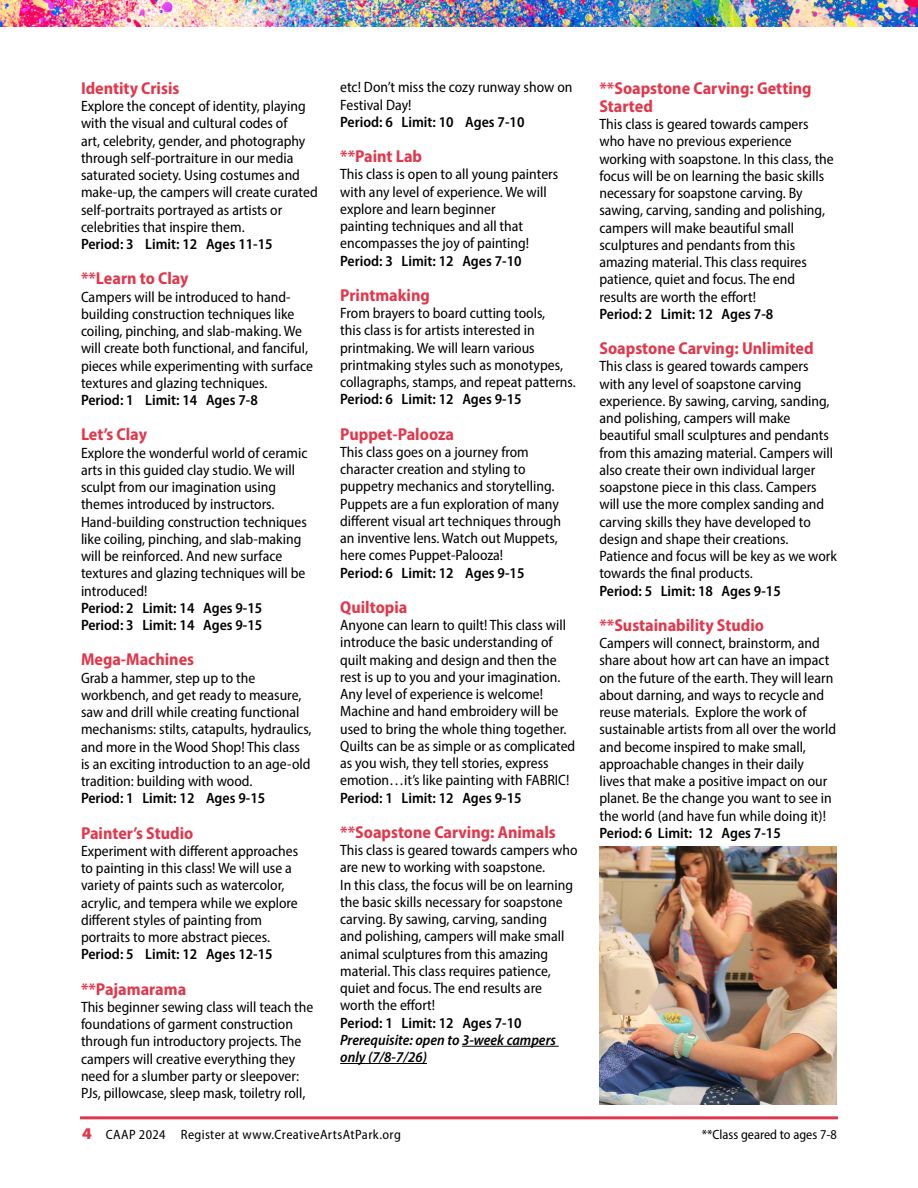
<style>
.page{position:relative;width:918px;height:1188px;background:#fff}
.page>*{position:absolute;margin:0;border:0;box-sizing:border-box;transform-origin:0 0}
.t1{font:700 semi-condensed 17.25px/18px "Myriad Pro";color:#e2374b}
.t2{font:semi-condensed 15px/17.2px "Myriad Pro";color:#000}
.t3{font:600 semi-condensed 15px/17.2px "Myriad Pro";color:#000}
.t4{font:italic 600 semi-condensed 15px/17.2px "Myriad Pro";color:#000}
.t5{font:semi-condensed 13.5px "Myriad Pro";letter-spacing:.025em;color:#000}
.t6{font:semi-condensed 13.5px "Myriad Pro";color:#000}
.s1{font-weight:900;font-size:16.5px;color:#e2374b}
</style>
<div class="page">
<hr style="left:80px;top:1116px;width:758px;height:3px;background:#e2374b">
<img style="left:0;top:0;width:918px;height:27px">
<hr style="left:462px;top:1046px;width:97px;height:1px;background:#000">
<hr style="left:340px;top:1063px;width:87px;height:1px;background:#000">
<img style="left:599px;top:847px;width:238px;height:258px">
<p class="t1" style="left:81px;top:79px;width:100px">Identity Crisis</p>
<p class="t2" style="left:81px;top:97px;width:238px">Explore the concept of identity, playing with the visual and cultural codes of<br>art, celebrity, gender, and photography through self-portraiture in our media saturated society. Using costumes and make-up, the campers will create curated self-portraits portrayed as artists or celebrities that inspire them.</p>
<p class="t3" style="left:81px;top:235px;width:193px">Period: 3 Limit: 12 Ages 11-15</p>
<p class="t1" style="left:81px;top:269px;width:109px">**Learn to Clay</p>
<p class="t2" style="left:81px;top:288px;width:233px">Campers will be introduced to hand&shy;building construction techniques like coiling, pinching, and slab-making. We will create both functional, and fanciful, pieces while experimenting with surface textures and glazing techniques.</p>
<p class="t3" style="left:81px;top:391px;width:178px">Period: 1 Limit: 14 Ages 7-8</p>
<p class="t1" style="left:81px;top:425px;width:67px">Let’s Clay</p>
<p class="t2" style="left:81px;top:444px;width:228px">Explore the wonderful world of ceramic arts in this guided clay studio. We will sculpt from our imagination using themes introduced by instructors.<br>Hand-building construction techniques like coiling, pinching, and slab-making will be reinforced. And new surface textures and glazing techniques will be introduced!</p>
<p class="t3" style="left:81px;top:599px;width:183px">Period: 2 Limit: 14 Ages 9-15<br>Period: 3 Limit: 14 Ages 9-15</p>
<p class="t1" style="left:81px;top:650px;width:115px">Mega-Machines</p>
<p class="t2" style="left:81px;top:669px;width:232px">Grab a hammer, step up to the workbench, and get ready to measure, saw and drill while creating functional mechanisms: stilts, catapults, hydraulics, and more in the Wood Shop! This class is an exciting introduction to an age-old tradition: building with wood.</p>
<p class="t3" style="left:81px;top:789px;width:186px">Period: 1 Limit: 12 Ages 9-15</p>
<p class="t1" style="left:81px;top:823px;width:114px">Painter’s Studio</p>
<p class="t2" style="left:81px;top:842px;width:219px">Experiment with different approaches to painting in this class! We will use a variety of paints such as watercolor, acrylic, and tempera while we explore different styles of painting from portraits to more abstract pieces.</p>
<p class="t3" style="left:81px;top:945px;width:193px">Period: 5 Limit: 12 Ages 12-15</p>
<p class="t1" style="left:81px;top:979px;width:107px">**Pajamarama</p>
<p class="t2" style="left:81px;top:998px;width:234px">This beginner sewing class will teach the foundations of garment construction through fun introductory projects. The campers will creative everything they need for a slumber party or sleepover:<br>PJs, pillowcase, sleep mask, toiletry roll,</p>
<p class="t2" style="left:340px;top:78px;width:234px">etc! Don’t miss the cozy runway show on<br>Festival Day!</p>
<p class="t3" style="left:340px;top:113px;width:186px">Period: 6 Limit: 10 Ages 7-10</p>
<p class="t1" style="left:340px;top:147px;width:83px">**Paint Lab</p>
<p class="t2" style="left:340px;top:165px;width:220px">This class is open to all young painters with any level of experience. We will explore and learn beginner<br>painting techniques and all that encompasses the joy of painting!</p>
<p class="t3" style="left:340px;top:252px;width:183px">Period: 3 Limit: 12 Ages 7-10</p>
<p class="t1" style="left:340px;top:285px;width:91px">Printmaking</p>
<p class="t2" style="left:340px;top:304px;width:237px">From brayers to board cutting tools,<br>this class is for artists interested in printmaking. We will learn various printmaking styles such as monotypes, collagraphs, stamps, and repeat patterns.</p>
<p class="t3" style="left:340px;top:390px;width:183px">Period: 6 Limit: 12 Ages 9-15</p>
<p class="t1" style="left:340px;top:424px;width:115px">Puppet-Palooza</p>
<p class="t2" style="left:340px;top:443px;width:223px">This class goes on a journey from character creation and styling to puppetry mechanics and storytelling.<br>Puppets are a fun exploration of many different visual art techniques through an inventive lens. Watch out Muppets, here comes Puppet-Palooza!</p>
<p class="t3" style="left:340px;top:564px;width:186px">Period: 6 Limit: 12 Ages 9-15</p>
<p class="t1" style="left:340px;top:597px;width:69px">Quiltopia</p>
<p class="t2" style="left:340px;top:616px;width:237px">Anyone can learn to quilt! This class will introduce the basic understanding of quilt making and design and then the rest is up to you and your imagination.<br>Any level of experience is welcome!<br>Machine and hand embroidery will be used to bring the whole thing together.<br>Quilts can be as simple or as complicated as you wish, they tell stories, express emotion…it’s like painting with FABRIC!</p>
<p class="t3" style="left:340px;top:789px;width:183px">Period: 1 Limit: 12 Ages 9-15</p>
<p class="t1" style="left:340px;top:822px;width:217px">**Soapstone Carving: Animals</p>
<p class="t2" style="left:340px;top:841px;width:239px">This class is geared towards campers who are new to working with soapstone.<br>In this class, the focus will be on learning the basic skills necessary for soapstone carving. By sawing, carving, sanding<br>and polishing, campers will make small animal sculptures from this amazing material. This class requires patience, quiet and focus. The end results are worth the effort!</p>
<p class="t3" style="left:340px;top:1014px;width:183px">Period: 1 Limit: 12 Ages 7-10</p>
<p class="t4" style="left:340px;top:1031px;width:217px">Prerequisite: open to 3-week campers only (7/8-7/26)</p>
<p class="t1" style="left:599px;top:79px;width:214px">**Soapstone Carving: Getting<br>Started</p>
<p class="t2" style="left:599px;top:115px;width:236px">This class is geared towards campers who have no previous experience working with soapstone. In this class, the focus will be on learning the basic skills necessary for soapstone carving. By sawing, carving, sanding and polishing, campers will make beautiful small sculptures and pendants from this amazing material. This class requires patience, quiet and focus. The end results are worth the effort!</p>
<p class="t3" style="left:599px;top:305px;width:175px">Period: 2 Limit: 12 Ages 7-8</p>
<p class="t1" style="left:599px;top:339px;width:216px">Soapstone Carving: Unlimited</p>
<p class="t2" style="left:599px;top:358px;width:239px">This class is geared towards campers with any level of soapstone carving experience. By sawing, carving, sanding, and polishing, campers will make beautiful small sculptures and pendants from this amazing material. Campers will also create their own individual larger soapstone piece in this class. Campers will use the more complex sanding and carving skills they have developed to design and shape their creations.<br>Patience and focus will be key as we work towards the final products.</p>
<p class="t3" style="left:599px;top:582px;width:183px">Period: 5 Limit: 18 Ages 9-15</p>
<p class="t1" style="left:599px;top:616px;width:166px">**Sustainability Studio</p>
<p class="t2" style="left:599px;top:634px;width:238px">Campers will connect, brainstorm, and share about how art can have an impact on the future of the earth. They will learn about darning, and ways to recycle and reuse materials. Explore the work of sustainable artists from all over the world and become inspired to make small, approachable changes in their daily<br>lives that make a positive impact on our planet. Be the change you want to see in the world (and have fun while doing it)!</p>
<p class="t3" style="left:599px;top:824px;width:183px">Period: 6 Limit: 12 Ages 7-15</p>
<p class="t5" style="left:82px;top:1126px;width:320px"><span class="s1">4</span> CAAP 2024 Register at www.CreativeArtsAtPark.org</p>
<p class="t6" style="left:702px;top:1126px;width:137px">**Class geared to ages 7-8</p>
</div>
